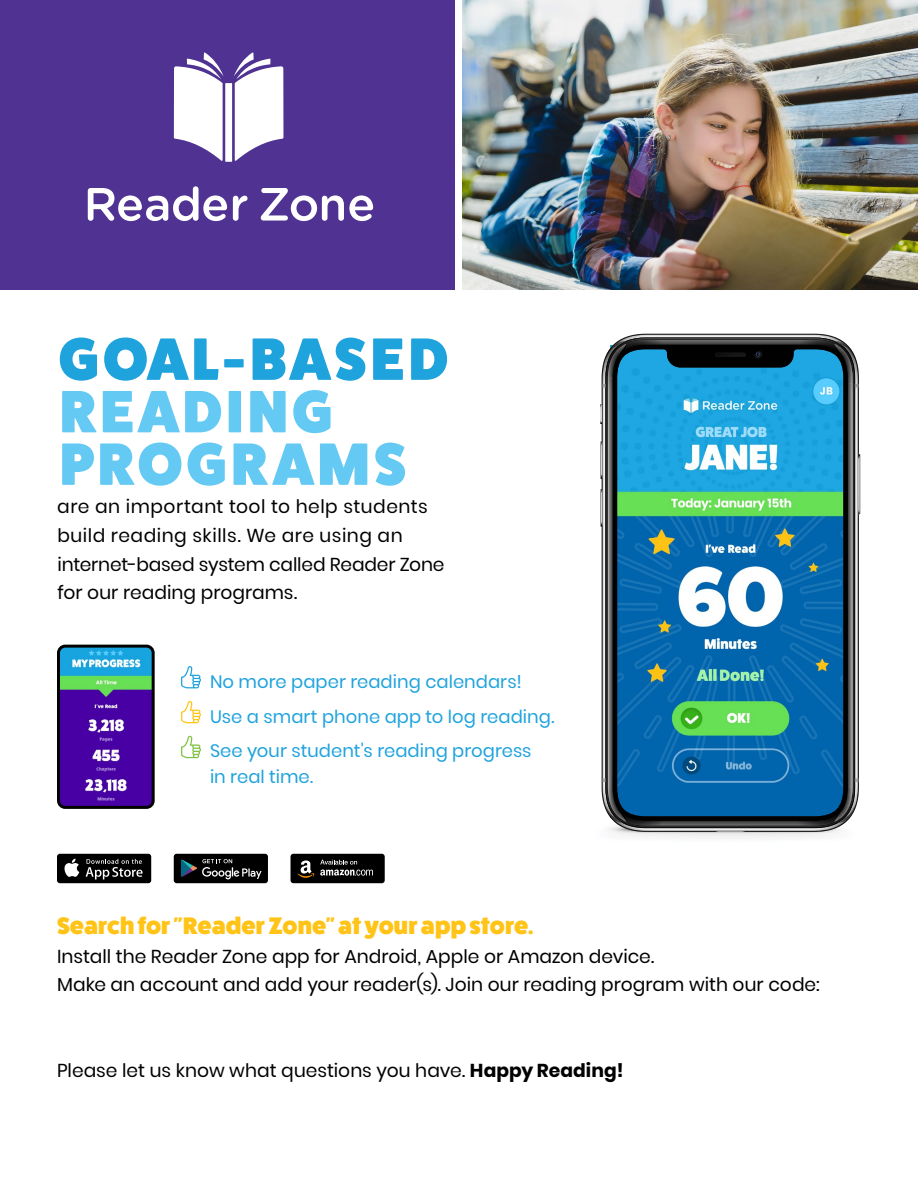
<style>
.page{position:relative;width:918px;height:1188px;background:#fff}
.page>*{position:absolute;margin:0;border:0;box-sizing:border-box;transform-origin:0 0}
.t1{font:800 60px/52.5px "Fat Frank";letter-spacing:.07em;color:#64caf4}
.t2{font:800 60px "Fat Frank";letter-spacing:.07em;color:#1fa3dd}
.t3{font:800 24px "Fat Frank";letter-spacing:.005em;color:#ffc417}
.t4{font:18.6px/28.7px "Poppins";color:#000}
.t5{font:18px/34.5px "Poppins";color:#1fa3dd}
.s1{font-weight:700}
</style>
<div class="page">
<img style="left:462px;top:0;width:456px;height:289px">
<div style="left:0;top:0;width:459px;height:289px;background:#4f3291"></div>
<div style="left:456px;top:0;width:6px;height:331px;background:#fff"></div>
<svg style="left:88px;top:186px;width:139px;height:35px"></svg>
<svg style="left:233px;top:196px;width:15px;height:25px"></svg>
<svg style="left:261px;top:188px;width:112px;height:33px"></svg>
<svg style="left:174px;top:52px;width:50px;height:109px"></svg>
<div style="left:225px;top:83px;width:7px;height:79px;background:#fff"></div>
<svg style="left:234px;top:52px;width:49px;height:109px"></svg>
<svg style="left:600px;top:489px;width:2px;height:38px"></svg>
<svg style="left:600px;top:441px;width:2px;height:38px"></svg>
<svg style="left:859px;top:454px;width:2px;height:61px"></svg>
<svg style="left:608px;top:344px;width:245px;height:478px;background:#6c6c6c"></svg>
<svg style="left:613px;top:345px;width:235px;height:476px;background:#2885aa"></svg>
<svg style="left:602px;top:765px;width:65px;height:67px;background:#2a6189"></svg>
<svg style="left:793px;top:765px;width:66px;height:67px;background:#2c638b"></svg>
<svg style="left:600px;top:334px;width:67px;height:90px;background:#3a8aae"></svg>
<svg style="left:793px;top:334px;width:66px;height:68px;background:#428aa9"></svg>
<svg style="left:715px;top:352px;width:31px;height:5px"></svg>
<svg style="left:754px;top:351px;width:8px;height:7px"></svg>
<img style="left:59px;top:646px;width:92px;height:159px">
<div style="left:57px;top:645px;width:98px;height:164px;border:3px solid #000;border-radius:7px"></div>
<svg style="left:181px;top:666px;width:20px;height:22px"></svg>
<svg style="left:181px;top:701px;width:20px;height:22px"></svg>
<svg style="left:181px;top:736px;width:20px;height:22px"></svg>
<div style="left:57px;top:854px;width:94px;height:29px;background:#000;border-radius:3px"></div>
<svg style="left:64px;top:859px;width:15px;height:18px"></svg>
<svg style="left:86px;top:859px;width:57px;height:20px"></svg>
<div style="left:174px;top:854px;width:94px;height:29px;background:#000;border-radius:3px"></div>
<svg style="left:181px;top:859px;width:81px;height:20px"></svg>
<div style="left:291px;top:854px;width:94px;height:29px;background:#000;border-radius:3px"></div>
<svg style="left:297px;top:860px;width:17px;height:18px"></svg>
<svg style="left:320px;top:860px;width:53px;height:16px"></svg>
<h1 class="t2" style="left:59px;top:325px;width:391px">GOAL-BASED</h1>
<h1 class="t1" style="left:60px;top:386px;width:348px">READING<br>PROGRAMS</h1>
<p class="t4" style="left:57px;top:493px;width:389px">are an important tool to help students build reading skills. We are using an internet-based system called Reader Zone for our reading programs.</p>
<p class="t5" style="left:210px;top:665px;width:346px">No more paper reading calendars!<br>Use a smart phone app to log reading.<br>See your student's reading progress</p>
<p class="t5" style="left:210px;top:759px;width:105px">in real time.</p>
<p class="t3" style="left:57px;top:912px;width:478px">Search for "Reader Zone" at your app store.</p>
<p class="t4" style="left:57px;top:942px;width:764px">Install the Reader Zone app for Android, Apple or Amazon device.<br>Make an account and add your reader(s). Join our reading program with our code:</p>
<p class="t4" style="left:57px;top:1056px;width:568px">Please let us know what questions you have. <span class="s1">Happy Reading!</span></p>
</div>
